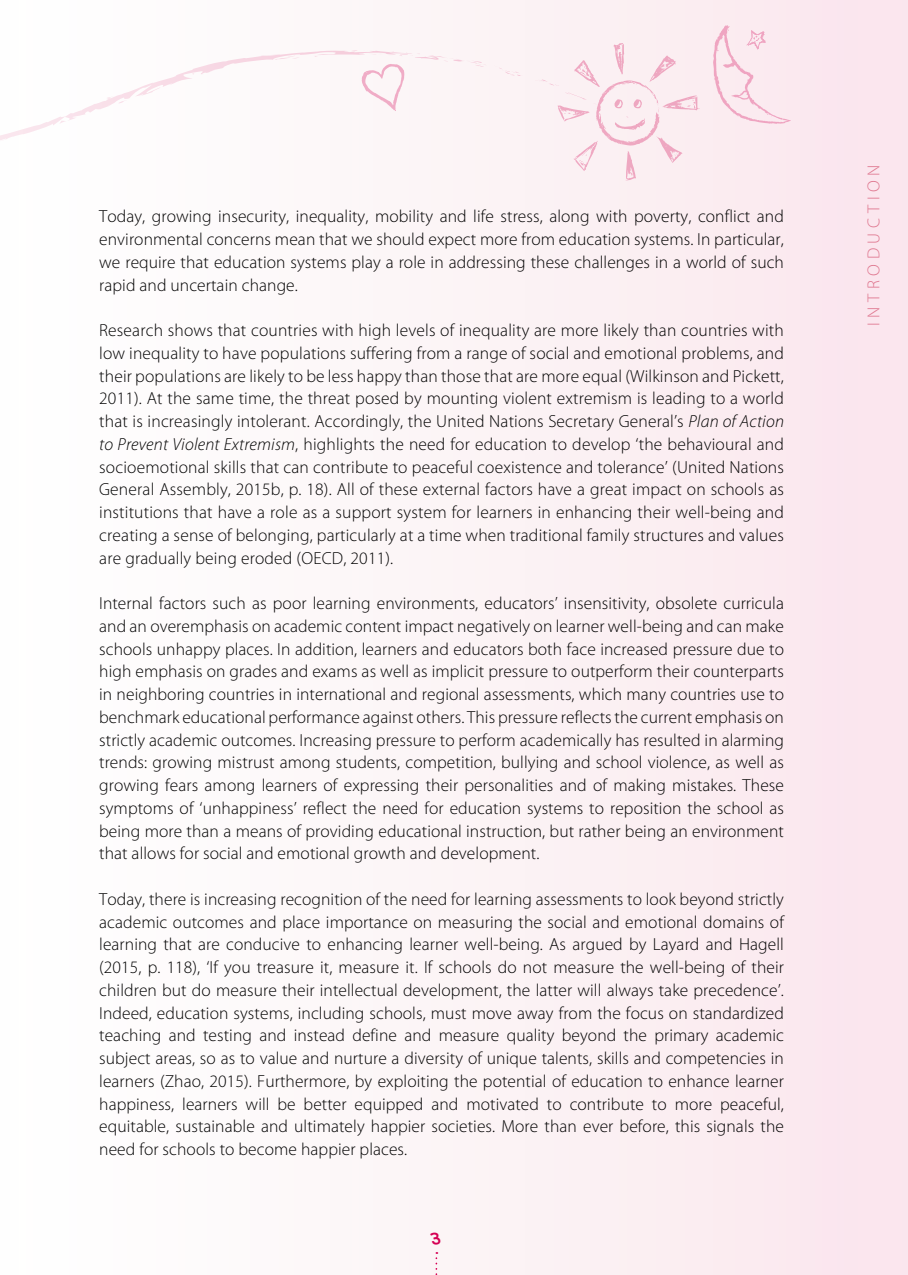
<style>
.page{position:relative;width:908px;height:1275px;background:#fff}
.page>*{position:absolute;margin:0;border:0;box-sizing:border-box;transform-origin:0 0}
.t1{font:21px "Gochi Hand";color:#d50054}
.t2{font:300 17.5px/22.8px "Myriad Pro";letter-spacing:.005em;color:#000;text-align:justify}
.t3{font:300 17.5px "Myriad Pro";letter-spacing:.26em;color:#df778f}
.s1{font-style:italic}
</style>
<div class="page">
<div style="left:437px;top:0;width:471px;height:1275px;background:#fbeef1"></div>
<svg style="left:435px;top:1252px;width:2px;height:23px"></svg>
<svg style="left:534px;top:43px;width:166px;height:137px"></svg>
<svg style="left:713px;top:25px;width:78px;height:99px"></svg>
<svg style="left:0;top:50px;width:523px;height:108px"></svg>
<p class="t2" style="left:99px;top:205px;width:686px">Today, growing insecurity, inequality, mobility and life stress, along with poverty, conflict and environmental concerns mean that we should expect more from education systems. In particular, we require that education systems play a role in addressing these challenges in a world of such rapid and uncertain change.</p>
<p class="t2" style="left:99px;top:319px;width:686px">Research shows that countries with high levels of inequality are more likely than countries with low inequality to have populations suffering from a range of social and emotional problems, and their populations are likely to be less happy than those that are more equal (Wilkinson and Pickett, 2011). At the same time, the threat posed by mounting violent extremism is leading to a world that is increasingly intolerant. Accordingly, the United Nations Secretary General’s <span class="s1">Plan of Action to Prevent Violent Extremism</span>, highlights the need for education to develop ‘the behavioural and socioemotional skills that can contribute to peaceful coexistence and tolerance’ (United Nations General Assembly, 2015b, p. 18). All of these external factors have a great impact on schools as institutions that have a role as a support system for learners in enhancing their well-being and creating a sense of belonging, particularly at a time when traditional family structures and values are gradually being eroded (OECD, 2011).</p>
<p class="t2" style="left:99px;top:592px;width:686px">Internal factors such as poor learning environments, educators’ insensitivity, obsolete curricula and an overemphasis on academic content impact negatively on learner well-being and can make schools unhappy places. In addition, learners and educators both face increased pressure due to high emphasis on grades and exams as well as implicit pressure to outperform their counterparts in neighboring countries in international and regional assessments, which many countries use to benchmark educational performance against others. This pressure reflects the current emphasis on strictly academic outcomes. Increasing pressure to perform academically has resulted in alarming trends: growing mistrust among students, competition, bullying and school violence, as well as growing fears among learners of expressing their personalities and of making mistakes. These symptoms of ‘unhappiness’ reflect the need for education systems to reposition the school as being more than a means of providing educational instruction, but rather being an environment that allows for social and emotional growth and development.</p>
<p class="t2" style="left:99px;top:887px;width:686px">Today, there is increasing recognition of the need for learning assessments to look beyond strictly academic outcomes and place importance on measuring the social and emotional domains of learning that are conducive to enhancing learner well-being. As argued by Layard and Hagell (2015, p. 118), ‘If you treasure it, measure it. If schools do not measure the well-being of their children but do measure their intellectual development, the latter will always take precedence’.<br>Indeed, education systems, including schools, must move away from the focus on standardized teaching and testing and instead define and measure quality beyond the primary academic subject areas, so as to value and nurture a diversity of unique talents, skills and competencies in learners (Zhao, 2015). Furthermore, by exploiting the potential of education to enhance learner happiness, learners will be better equipped and motivated to contribute to more peaceful, equitable, sustainable and ultimately happier societies. More than ever before, this signals the need for schools to become happier places.</p>
<p class="t1" style="left:430px;top:1228px;width:12px">3</p>
<p class="t3" style="left:863px;top:326px;width:163px;rotate:-90deg">INTRODUCTION</p>
</div>
